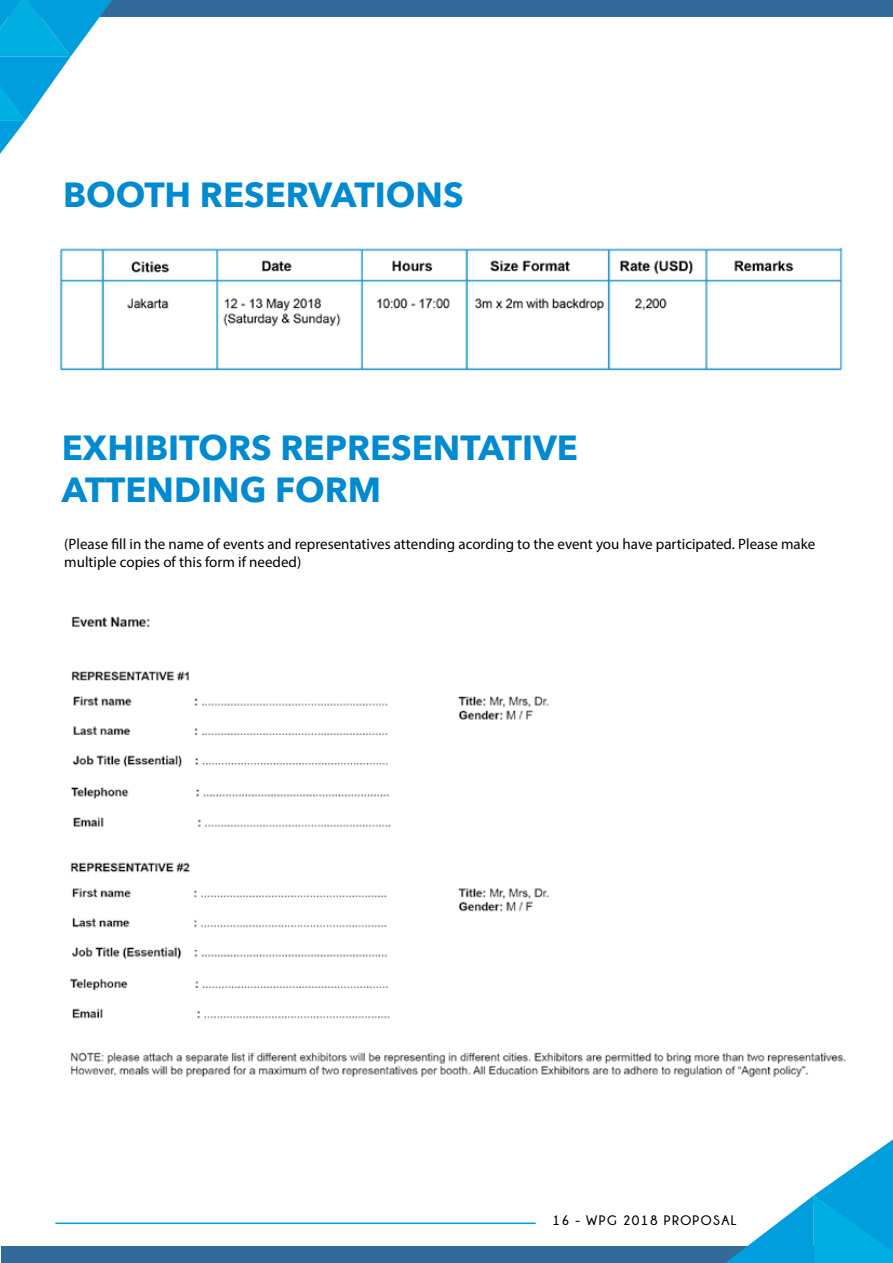
<style>
.page{position:relative;width:893px;height:1263px;background:#fff}
.page>*{position:absolute;margin:0;border:0;box-sizing:border-box;transform-origin:0 0}
.t1{font:700 34.8px/41.8px "Avenir Next";color:#008ad0}
.t2{font:15px/18px "Myriad Pro";color:#000}
.t3{font:700 13.65px "Champagne&Limousines";letter-spacing:.1em;color:#000}
</style>
<div class="page">
<div style="left:2px;top:0;width:891px;height:17px;background:#346a99"></div>
<div style="left:2px;top:1246px;width:891px;height:17px;background:#346a99"></div>
<svg style="left:725px;top:1139px;width:168px;height:124px"></svg>
<svg style="left:0;top:0;width:112px;height:154px"></svg>
<img style="left:59px;top:247px;width:784px;height:124px">
<img style="left:69px;top:616px;width:777px;height:462px">
<hr style="left:55px;top:1222px;width:481px;height:2px;background:#009bda">
<div style="left:709px;top:289px;width:130px;height:74px;background:#fff"></div>
<h1 class="t1" style="left:63px;top:173px;width:402px">BOOTH RESERVATIONS</h1>
<h1 class="t1" style="left:62px;top:426px;width:518px">EXHIBITORS REPRESENTATIVE<br>ATTENDING FORM</h1>
<p class="t2" style="left:64px;top:534px;width:753px">(Please fill in the name of events and representatives attending acording to the event you have participated. Please make multiple copies of this form if needed)</p>
<p class="t3" style="left:553px;top:1213px;width:185px">16 - WPG 2018 PROPOSAL</p>
</div>
